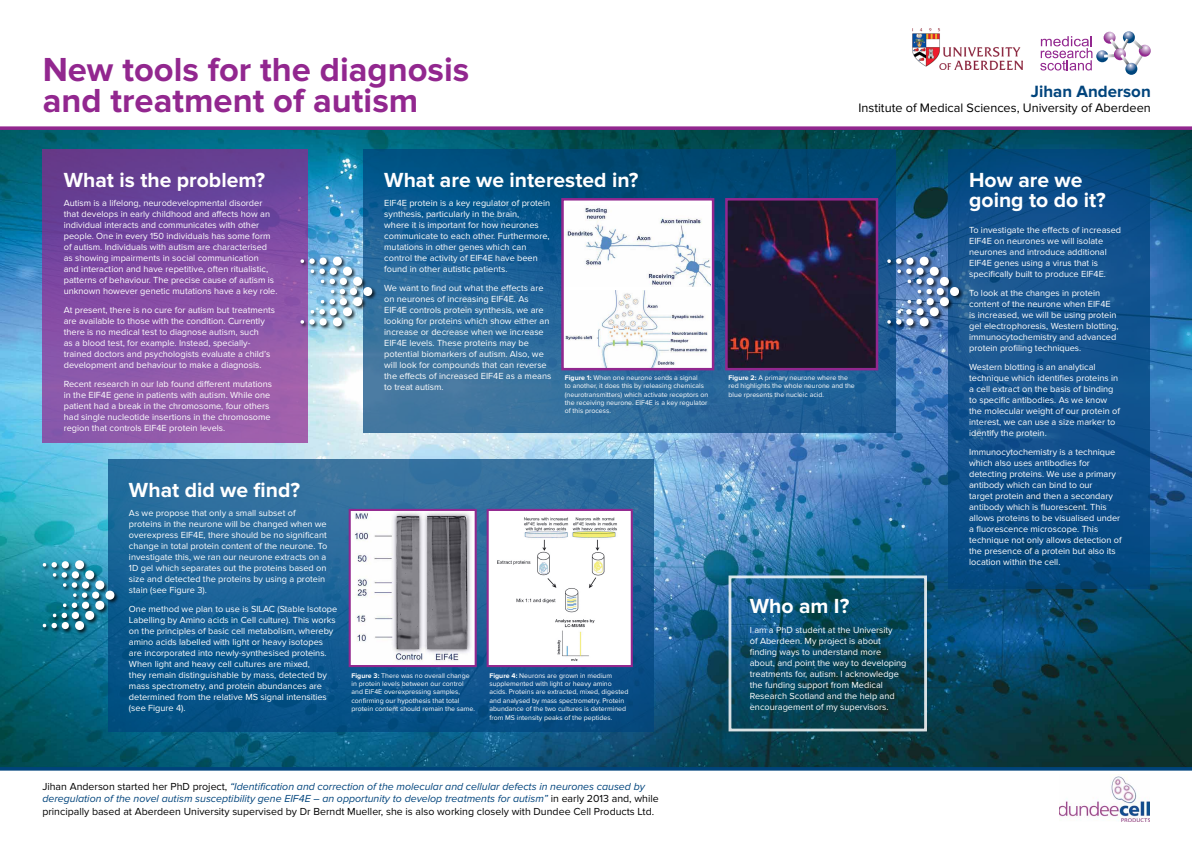
<style>
.page{position:relative;width:1192px;height:842px;background:#fff}
.page>*{position:absolute;margin:0;border:0;box-sizing:border-box;transform-origin:0 0}
.t1{font:700 34.55px/31.7px "Proxima Nova";color:#92278f}
.t2{font:700 21.15px/20.5px "Proxima Nova";color:#fff}
.t3{font:700 16.9px "Proxima Nova";color:#00447c}
.t4{font:12.7px "Proxima Nova";color:#000}
.t5{font:italic 10.55px/12.7px "Proxima Nova";color:#00447c}
.t6{font:9.15px/11px "Proxima Nova";color:#fff}
.t7{font:7px/8.4px "Proxima Nova";color:#fff}
.s1{font-weight:700}
.s2{font-style:normal;color:#000}
</style>
<div class="page">
<img style="left:912px;top:28px;width:111px;height:42px">
<img style="left:0;top:130px;width:1192px;height:637px">
<svg style="left:1040px;top:31px;width:111px;height:44px"></svg>
<svg style="left:0;top:126px;width:1192px;height:4px;background:#9a3d99"></svg>
<svg style="left:0;top:767px;width:1192px;height:4px;background:#175587"></svg>
<svg style="left:43px;top:149px;width:265px;height:293px;background:#814ea2"></svg>
<svg style="left:948px;top:149px;width:201px;height:439px;background:#0f4f89"></svg>
<svg style="left:363px;top:149px;width:533px;height:283px;background:#1e6090"></svg>
<img style="left:729px;top:202px;width:145px;height:164px">
<div style="left:725px;top:198px;width:153px;height:172px;border:3px solid #92278f"></div>
<svg style="left:108px;top:459px;width:545px;height:272px;background:#1a5f93"></svg>
<div style="left:729px;top:575px;width:198px;height:156px;border:3px solid #fff"></div>
<div style="left:300px;top:256px;width:77px;height:75px;background:#000;opacity:.75"></div>
<img style="left:300px;top:257px;width:72px;height:69px">
<div style="left:886px;top:256px;width:78px;height:75px;background:#000;opacity:.75"></div>
<svg style="left:887px;top:257px;width:72px;height:69px;background:#6588b3"></svg>
<div style="left:42px;top:559px;width:77px;height:76px;background:#000;opacity:.75"></div>
<svg style="left:43px;top:560px;width:71px;height:70px;background:#4492aa"></svg>
<div style="left:563px;top:199px;width:150px;height:170px;background:#fff"></div>
<img style="left:565px;top:291px;width:143px;height:75px">
<div style="left:561px;top:198px;width:153px;height:172px;border:3px solid #92278f"></div>
<img style="left:352px;top:512px;width:122px;height:152px">
<div style="left:349px;top:509px;width:128px;height:158px;border:2px solid #92278f"></div>
<div style="left:488px;top:510px;width:144px;height:156px;background:#fff"></div>
<img style="left:497px;top:517px;width:120px;height:144px">
<div style="left:487px;top:509px;width:146px;height:158px;border:2px solid #92278f"></div>
<img style="left:564px;top:205px;width:147px;height:82px">
<img style="left:1059px;top:776px;width:90px;height:45px">
<h1 class="t1" style="left:43px;top:54px;width:428px">New tools for the diagnosis and treatment of autism</h1>
<h3 class="t3" style="left:1031px;top:82px;width:121px">Jihan Anderson</h3>
<h3 class="t4" style="left:858px;top:101px;width:294px">Institute of Medical Sciences, University of Aberdeen</h3>
<h2 class="t2" style="left:64px;top:170px;width:203px">What is the problem?</h2>
<p class="t6" style="left:64px;top:197px;width:215px">Autism is a lifelong, neurodevelopmental disorder that develops in early childhood and affects how an individual interacts and communicates with other people. One in every 150 individuals has some form of autism. Individuals with autism are characterised as showing impairments in social communication<br>and interaction and have repetitive, often ritualistic, patterns of behaviour. The precise cause of autism is unknown however genetic mutations have a key role.</p>
<p class="t6" style="left:64px;top:304px;width:213px">At present, there is no cure for autism but treatments are available to those with the condition. Currently there is no medical test to diagnose autism, such<br>as a blood test, for example. Instead, specially&shy;trained doctors and psychologists evaluate a child’s development and behaviour to make a diagnosis.</p>
<p class="t6" style="left:64px;top:378px;width:210px">Recent research in our lab found different mutations in the EIF4E gene in patients with autism. While one patient had a break in the chromosome, four others had single nucleotide insertions in the chromosome region that controls EIF4E protein levels.</p>
<h2 class="t2" style="left:384px;top:170px;width:256px">What are we interested in?</h2>
<p class="t6" style="left:384px;top:197px;width:167px">EIF4E protein is a key regulator of protein synthesis, particularly in the brain,<br>where it is important for how neurones communicate to each other. Furthermore, mutations in other genes which can control the activity of EIF4E have been found in other autistic patients.</p>
<p class="t6" style="left:384px;top:282px;width:169px">We want to find out what the effects are on neurones of increasing EIF4E. As EIF4E controls protein synthesis, we are looking for proteins which show either an increase or decrease when we increase EIF4E levels. These proteins may be potential biomarkers of autism. Also, we will look for compounds that can reverse the effects of increased EIF4E as a means to treat autism.</p>
<p class="t7" style="left:565px;top:373px;width:145px"><span class="s1">Figure 1:</span> When one neurone sends a signal<br>to another, it does this by releasing chemicals (neurotransmitters) which activate receptors on the receiving neurone. EIF4E is a key regulator of this process.</p>
<h2 class="t2" style="left:129px;top:480px;width:173px">What did we find?</h2>
<p class="t6" style="left:129px;top:508px;width:200px">As we propose that only a small subset of proteins in the neurone will be changed when we overexpress EIF4E, there should be no significant change in total protein content of the neurone. To investigate this, we ran our neurone extracts on a 1D gel which separates out the proteins based on size and detected the proteins by using a protein stain (see Figure 3).</p>
<p class="t6" style="left:129px;top:604px;width:210px">One method we plan to use is SILAC (Stable Isotope Labelling by Amino acids in Cell culture). This works on the principles of basic cell metabolism, whereby amino acids labelled with light or heavy isotopes are incorporated into newly-synthesised proteins.<br>When light and heavy cell cultures are mixed,<br>they remain distinguishable by mass, detected by mass spectrometry, and protein abundances are determined from the relative MS signal intensities (see Figure 4).</p>
<p class="t7" style="left:351px;top:671px;width:125px"><span class="s1">Figure 3:</span> There was no overall change in protein levels between our control and EIF4E overexpressing samples, confirming our hypothesis that total protein content should remain the same.</p>
<p class="t7" style="left:489px;top:671px;width:140px"><span class="s1">Figure 4:</span> Neurons are grown in medium supplemented with light or heavy amino acids. Proteins are extracted, mixed, digested and analysed by mass spectrometry. Protein abundance of the two cultures is determined from MS intensity peaks of the peptides.</p>
<p class="t7" style="left:729px;top:373px;width:128px"><span class="s1">Figure 2:</span> A primary neurone where the red highlights the whole neurone and the blue rpresents the nucleic acid.</p>
<h2 class="t2" style="left:750px;top:597px;width:101px">Who am I?</h2>
<p class="t6" style="left:750px;top:625px;width:158px">I am a PhD student at the University<br>of Aberdeen. My project is about finding ways to understand more about, and point the way to developing treatments for, autism. I acknowledge the funding support from Medical Research Scotland and the help and encouragement of my supervisors.</p>
<h2 class="t2" style="left:969px;top:170px;width:138px">How are we going to do it?</h2>
<p class="t6" style="left:969px;top:224px;width:154px">To investigate the effects of increased EIF4E on neurones we will isolate neurones and introduce additional EIF4E genes using a virus that is specifically built to produce EIF4E.</p>
<p class="t6" style="left:969px;top:287px;width:151px">To look at the changes in protein content of the neurone when EIF4E is increased, we will be using protein gel electrophoresis, Western blotting, immunocytochemistry and advanced protein profiling techniques.</p>
<p class="t6" style="left:969px;top:361px;width:152px">Western blotting is an analytical technique which identifies proteins in a cell extract on the basis of binding to specific antibodies. As we know the molecular weight of our protein of interest, we can use a size marker to identify the protein.</p>
<p class="t6" style="left:969px;top:446px;width:154px">Immunocytochemistry is a technique which also uses antibodies for detecting proteins. We use a primary antibody which can bind to our<br>target protein and then a secondary antibody which is fluorescent. This allows proteins to be visualised under a fluorescence microscope. This technique not only allows detection of the presence of a protein but also its location within the cell.</p>
<p class="t5" style="left:42px;top:780px;width:618px"><span class="s2">Jihan Anderson started her PhD project,</span> “Identification and correction of the molecular and cellular defects in neurones caused by deregulation of the novel autism susceptibility gene EIF4E – an opportunity to develop treatments for autism” <span class="s2">in early 2013 and, while principally based at Aberdeen University supervised by Dr Berndt Mueller, she is also working closely with Dundee Cell Products Ltd.</span></p>
</div>
